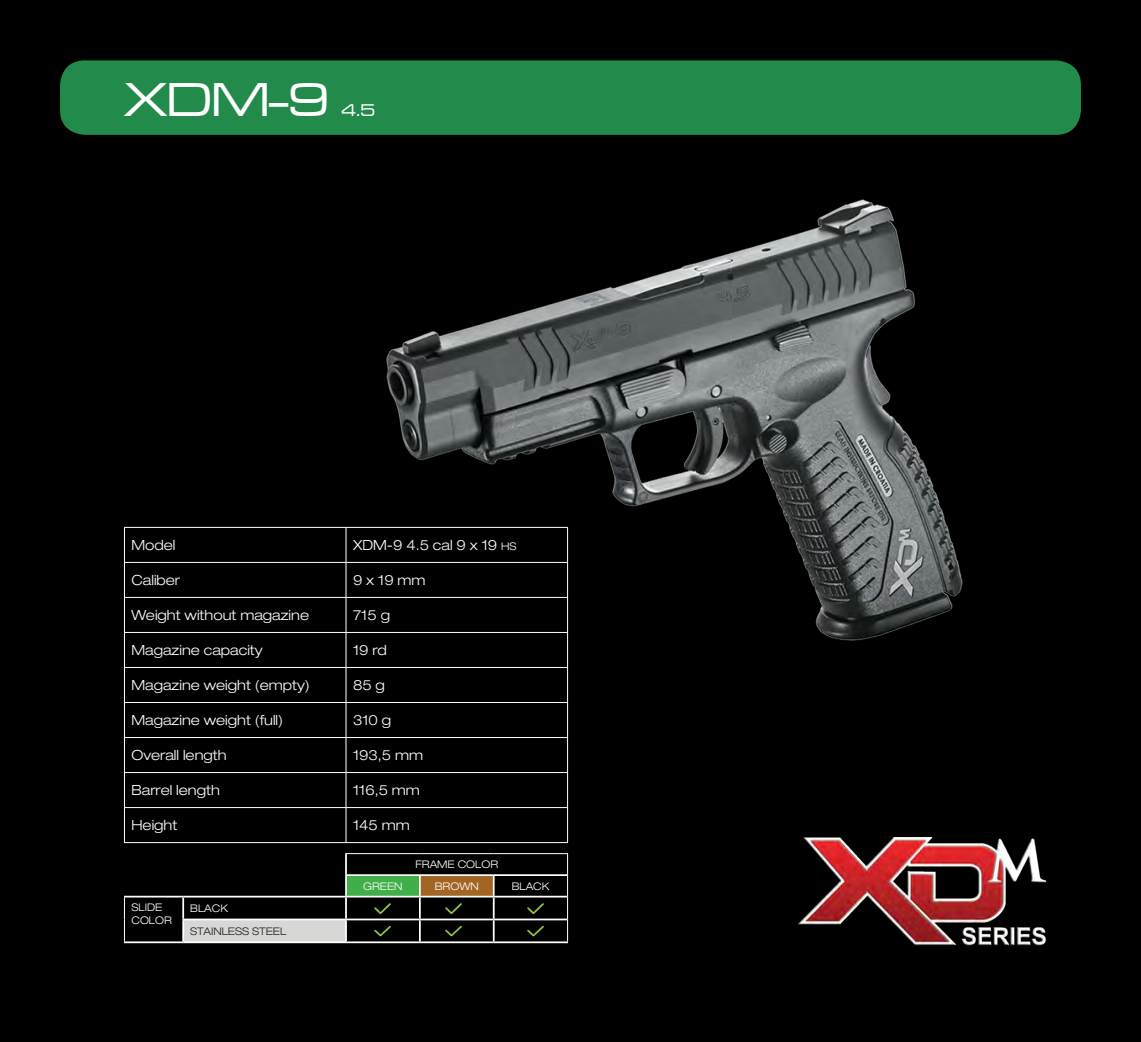
<style>
.page{position:relative;width:1141px;height:1042px;background:#000}
.page>*{position:absolute;margin:0;border:0;box-sizing:border-box;transform-origin:0 0}
.t1{font:49px "Microgramma D Medi Exte";color:#fff}
.t2{font:17.5px "Microgramma D Medi Exte";color:#fff}
.t3{font:300 expanded 14px "Helvetica Neue LT Std";color:#fff}
.t4{font:300 expanded 10.5px "Helvetica Neue LT Std";color:#fff}
.t5{font:300 expanded 10.5px "Helvetica Neue LT Std";color:#231f20}
.s1{font-size:10.5px}
</style>
<div class="page">
<div style="left:60px;top:60px;width:1021px;height:75px;background:#228a4a;border-radius:25px"></div>
<hr style="left:567px;top:668px;width:1px;height:34px;background:#fff">
<hr style="left:567px;top:703px;width:1px;height:34px;background:#fff">
<hr style="left:567px;top:738px;width:1px;height:34px;background:#fff">
<hr style="left:567px;top:773px;width:1px;height:34px;background:#fff">
<hr style="left:567px;top:808px;width:1px;height:34px;background:#fff">
<hr style="left:124px;top:527px;width:222px;height:1px;background:#fff">
<hr style="left:124px;top:528px;width:1px;height:34px;background:#fff">
<hr style="left:124px;top:562px;width:222px;height:1px;background:#fff">
<hr style="left:124px;top:563px;width:1px;height:34px;background:#fff">
<hr style="left:124px;top:597px;width:222px;height:1px;background:#fff">
<hr style="left:124px;top:598px;width:1px;height:34px;background:#fff">
<hr style="left:124px;top:632px;width:222px;height:1px;background:#fff">
<hr style="left:124px;top:633px;width:1px;height:34px;background:#fff">
<hr style="left:124px;top:667px;width:222px;height:1px;background:#fff">
<hr style="left:124px;top:668px;width:1px;height:34px;background:#fff">
<hr style="left:346px;top:667px;width:222px;height:1px;background:#fff">
<hr style="left:346px;top:668px;width:1px;height:34px;background:#fff">
<hr style="left:124px;top:702px;width:222px;height:1px;background:#fff">
<hr style="left:124px;top:703px;width:1px;height:34px;background:#fff">
<hr style="left:346px;top:702px;width:222px;height:1px;background:#fff">
<hr style="left:346px;top:703px;width:1px;height:34px;background:#fff">
<hr style="left:124px;top:737px;width:222px;height:1px;background:#fff">
<hr style="left:124px;top:738px;width:1px;height:34px;background:#fff">
<hr style="left:346px;top:737px;width:222px;height:1px;background:#fff">
<hr style="left:346px;top:738px;width:1px;height:34px;background:#fff">
<hr style="left:124px;top:772px;width:222px;height:1px;background:#fff">
<hr style="left:124px;top:773px;width:1px;height:34px;background:#fff">
<hr style="left:346px;top:772px;width:222px;height:1px;background:#fff">
<hr style="left:346px;top:773px;width:1px;height:34px;background:#fff">
<hr style="left:124px;top:807px;width:222px;height:1px;background:#fff">
<hr style="left:124px;top:808px;width:1px;height:34px;background:#fff">
<hr style="left:346px;top:807px;width:222px;height:1px;background:#fff">
<hr style="left:346px;top:808px;width:1px;height:34px;background:#fff">
<hr style="left:124px;top:842px;width:222px;height:1px;background:#fff">
<hr style="left:346px;top:842px;width:222px;height:1px;background:#fff">
<img style="left:798px;top:837px;width:249px;height:108px">
<img style="left:302px;top:199px;width:661px;height:468px">
<div style="left:346px;top:875px;width:74px;height:21px;background:#40ae49"></div>
<div style="left:420px;top:875px;width:74px;height:21px;background:#a36524"></div>
<div style="left:183px;top:919px;width:163px;height:23px;background:#d7d8d6"></div>
<svg style="left:567px;top:854px;width:1px;height:87px"></svg>
<hr style="left:345px;top:853px;width:75px;height:1px;background:#fff">
<hr style="left:420px;top:853px;width:74px;height:1px;background:#fff">
<hr style="left:494px;top:853px;width:74px;height:1px;background:#fff">
<hr style="left:345px;top:854px;width:2px;height:20px;background:#fff">
<hr style="left:345px;top:874px;width:75px;height:2px;background:#fff">
<hr style="left:345px;top:876px;width:2px;height:20px;background:#fff">
<hr style="left:420px;top:874px;width:74px;height:2px;background:#fff">
<hr style="left:419px;top:876px;width:2px;height:20px;background:#fff">
<hr style="left:494px;top:874px;width:73px;height:2px;background:#fff">
<hr style="left:493px;top:876px;width:2px;height:20px;background:#fff">
<hr style="left:124px;top:896px;width:59px;height:1px;background:#fff">
<hr style="left:124px;top:941px;width:59px;height:2px;background:#fff">
<svg style="left:124px;top:897px;width:1px;height:44px"></svg>
<hr style="left:183px;top:896px;width:163px;height:1px;background:#fff">
<hr style="left:182px;top:897px;width:2px;height:21px;background:#fff">
<hr style="left:346px;top:896px;width:74px;height:1px;background:#fff">
<hr style="left:345px;top:897px;width:2px;height:21px;background:#fff">
<hr style="left:420px;top:896px;width:74px;height:1px;background:#fff">
<hr style="left:419px;top:897px;width:2px;height:21px;background:#fff">
<hr style="left:494px;top:896px;width:73px;height:1px;background:#fff">
<hr style="left:493px;top:897px;width:2px;height:21px;background:#fff">
<hr style="left:182px;top:918px;width:164px;height:2px;background:#fff">
<hr style="left:182px;top:920px;width:2px;height:21px;background:#fff">
<hr style="left:346px;top:918px;width:74px;height:2px;background:#fff">
<hr style="left:345px;top:920px;width:2px;height:21px;background:#fff">
<hr style="left:420px;top:918px;width:74px;height:2px;background:#fff">
<hr style="left:419px;top:920px;width:2px;height:21px;background:#fff">
<hr style="left:494px;top:918px;width:73px;height:2px;background:#fff">
<hr style="left:493px;top:920px;width:2px;height:21px;background:#fff">
<hr style="left:183px;top:941px;width:163px;height:2px;background:#fff">
<hr style="left:346px;top:941px;width:74px;height:2px;background:#fff">
<hr style="left:420px;top:941px;width:74px;height:2px;background:#fff">
<hr style="left:494px;top:941px;width:74px;height:2px;background:#fff">
<img style="left:374px;top:903px;width:17px;height:12px">
<img style="left:374px;top:926px;width:17px;height:11px">
<img style="left:527px;top:903px;width:17px;height:12px">
<img style="left:527px;top:926px;width:17px;height:11px">
<img style="left:445px;top:903px;width:17px;height:12px">
<img style="left:445px;top:926px;width:17px;height:11px">
<p class="t1" style="left:124px;top:69px;width:207px">XDM-9</p>
<p class="t2" style="left:342px;top:99px;width:35px">4.5</p>
<p class="t3" style="left:131px;top:536px;width:46px">Model</p>
<p class="t3" style="left:353px;top:536px;width:165px">XDM-9 4.5 cal 9 x 19 <span class="s1">HS</span></p>
<p class="t3" style="left:131px;top:571px;width:50px">Caliber</p>
<p class="t3" style="left:353px;top:571px;width:74px">9 x 19 mm</p>
<p class="t3" style="left:131px;top:606px;width:179px">Weight without magazine</p>
<p class="t3" style="left:353px;top:606px;width:39px">715 g</p>
<p class="t3" style="left:131px;top:641px;width:133px">Magazine capacity</p>
<p class="t3" style="left:353px;top:641px;width:35px">19 rd</p>
<p class="t3" style="left:131px;top:676px;width:180px">Magazine weight (empty)</p>
<p class="t3" style="left:353px;top:676px;width:33px">85 g</p>
<p class="t3" style="left:131px;top:711px;width:153px">Magazine weight (full)</p>
<p class="t3" style="left:353px;top:711px;width:40px">310 g</p>
<p class="t3" style="left:131px;top:747px;width:97px">Overall length</p>
<p class="t3" style="left:353px;top:747px;width:72px">193,5 mm</p>
<p class="t3" style="left:131px;top:782px;width:90px">Barrel length</p>
<p class="t3" style="left:353px;top:782px;width:68px">116,5 mm</p>
<p class="t3" style="left:131px;top:817px;width:47px">Height</p>
<p class="t3" style="left:353px;top:817px;width:58px">145 mm</p>
<p class="t4" style="left:415px;top:858px;width:84px">FRAME COLOR</p>
<p class="t4" style="left:363px;top:879px;width:41px">GREEN</p>
<p class="t4" style="left:435px;top:879px;width:45px">BROWN</p>
<p class="t4" style="left:512px;top:879px;width:39px">BLACK</p>
<p class="t4" style="left:131px;top:901px;width:32px">SLIDE</p>
<p class="t4" style="left:131px;top:913px;width:42px">COLOR</p>
<p class="t4" style="left:190px;top:902px;width:39px">BLACK</p>
<p class="t5" style="left:190px;top:924px;width:98px">STAINLESS STEEL</p>
</div>
